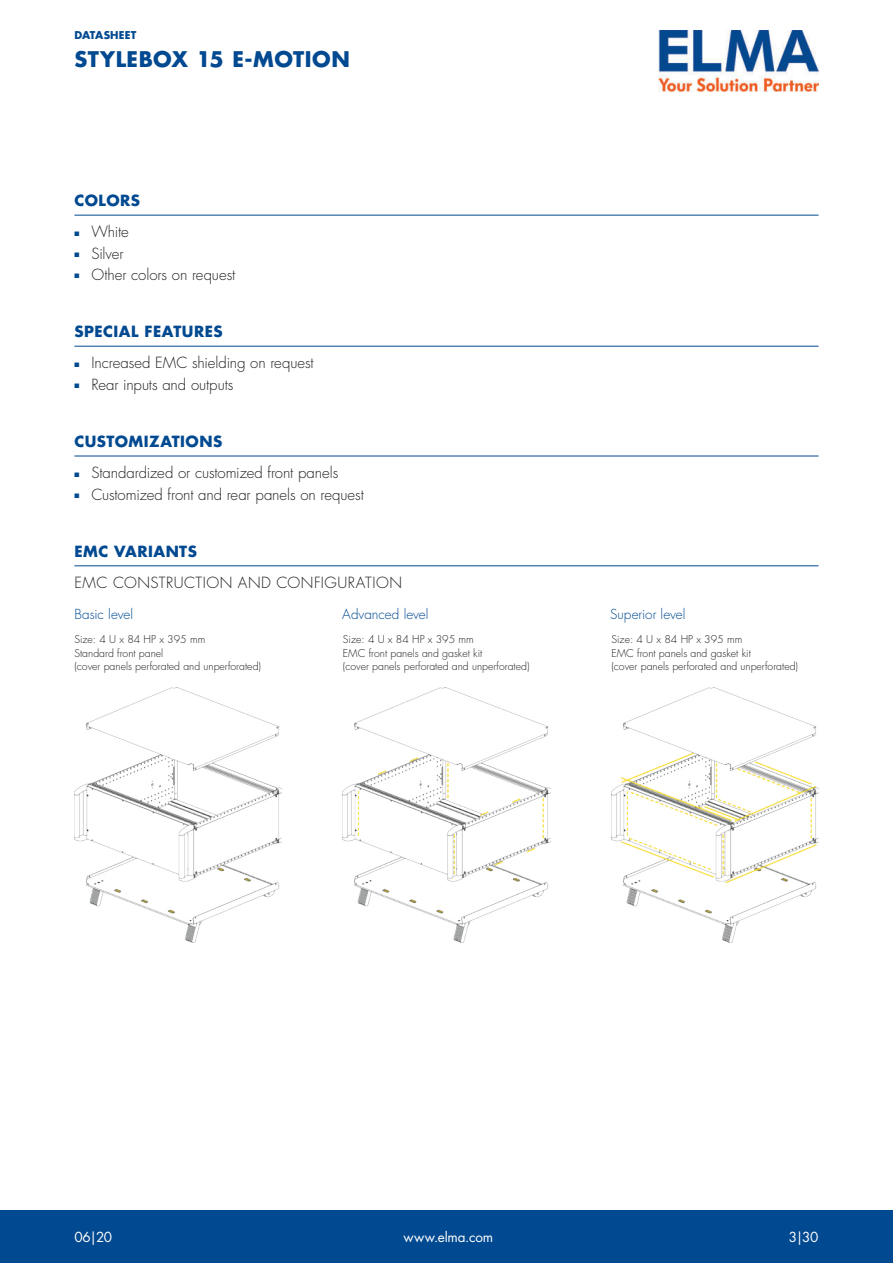
<style>
.page{position:relative;width:893px;height:1263px;background:#fff}
.page>*{position:absolute;margin:0;border:0;box-sizing:border-box;transform-origin:0 0}
.t1{font:700 21px "Futura Std";letter-spacing:.02em;color:#014990}
.t2{font:300 15px "Futura Std";color:#231f20}
.t3{font:700 15px "Futura Std";letter-spacing:.03em;color:#014990}
.t4{font:300 15px "Futura Std";letter-spacing:.035em;color:#231f20}
.t5{font:300 13.5px "Futura Std";color:#014990}
.t6{font:13.5px "Futura Std";letter-spacing:-.01em;color:#fff}
.t7{font:300 10.5px/13.5px "Futura Std";color:#231f20}
.t8{font:700 10.5px "Futura Std";letter-spacing:.015em;color:#014990}
.s1{color:#014990}
</style>
<div class="page">
<img style="left:659px;top:30px;width:160px;height:62px">
<div style="left:0;top:1210px;width:893px;height:53px;background:#014990"></div>
<img style="left:74px;top:687px;width:208px;height:255px">
<img style="left:343px;top:687px;width:207px;height:255px">
<img style="left:611px;top:687px;width:208px;height:255px">
<hr style="left:74px;top:215px;width:745px;height:1px;background:#014990">
<hr style="left:74px;top:346px;width:745px;height:1px;background:#014990">
<hr style="left:74px;top:456px;width:745px;height:1px;background:#014990">
<hr style="left:74px;top:565px;width:745px;height:1px;background:#014990">
<p class="t8" style="left:74px;top:30px;width:63px">DATASHEET</p>
<h1 class="t1" style="left:74px;top:49px;width:277px">STYLEBOX 15 E-MOTION</h1>
<h2 class="t3" style="left:74px;top:194px;width:67px">COLORS</h2>
<h2 class="t2" style="left:74px;top:225px;width:56px"><span class="s1">■</span> White</h2>
<h2 class="t2" style="left:74px;top:246px;width:51px"><span class="s1">■</span> Silver</h2>
<h2 class="t2" style="left:74px;top:267px;width:162px"><span class="s1">■</span> Other colors on request</h2>
<h2 class="t3" style="left:74px;top:325px;width:150px">SPECIAL FEATURES</h2>
<h2 class="t2" style="left:74px;top:356px;width:241px"><span class="s1">■</span> Increased EMC shielding on request</h2>
<h2 class="t2" style="left:74px;top:377px;width:161px"><span class="s1">■</span> Rear inputs and outputs</h2>
<h2 class="t3" style="left:74px;top:435px;width:149px">CUSTOMIZATIONS</h2>
<h2 class="t2" style="left:74px;top:466px;width:265px"><span class="s1">■</span> Standardized or customized front panels</h2>
<h2 class="t2" style="left:74px;top:487px;width:291px"><span class="s1">■</span> Customized front and rear panels on request</h2>
<h2 class="t3" style="left:74px;top:544px;width:124px">EMC VARIANTS</h2>
<h2 class="t4" style="left:74px;top:575px;width:329px">EMC CONSTRUCTION AND CONFIGURATION</h2>
<p class="t5" style="left:74px;top:608px;width:60px">Basic level</p>
<p class="t5" style="left:342px;top:608px;width:88px">Advanced level</p>
<p class="t5" style="left:610px;top:608px;width:77px">Superior level</p>
<p class="t7" style="left:74px;top:633px;width:188px">Size: 4 U x 84 HP x 395 mm<br>Standard front panel<br>(cover panels perforated and unperforated)</p>
<p class="t7" style="left:343px;top:633px;width:188px">Size: 4 U x 84 HP x 395 mm<br>EMC front panels and gasket kit<br>(cover panels perforated and unperforated)</p>
<p class="t7" style="left:611px;top:633px;width:188px">Size: 4 U x 84 HP x 395 mm<br>EMC front panels and gasket kit<br>(cover panels perforated and unperforated)</p>
<p class="t6" style="left:74px;top:1231px;width:39px">06|20</p>
<p class="t6" style="left:404px;top:1231px;width:91px">www.elma.com</p>
<p class="t6" style="left:789px;top:1231px;width:31px">3|30</p>
</div>
